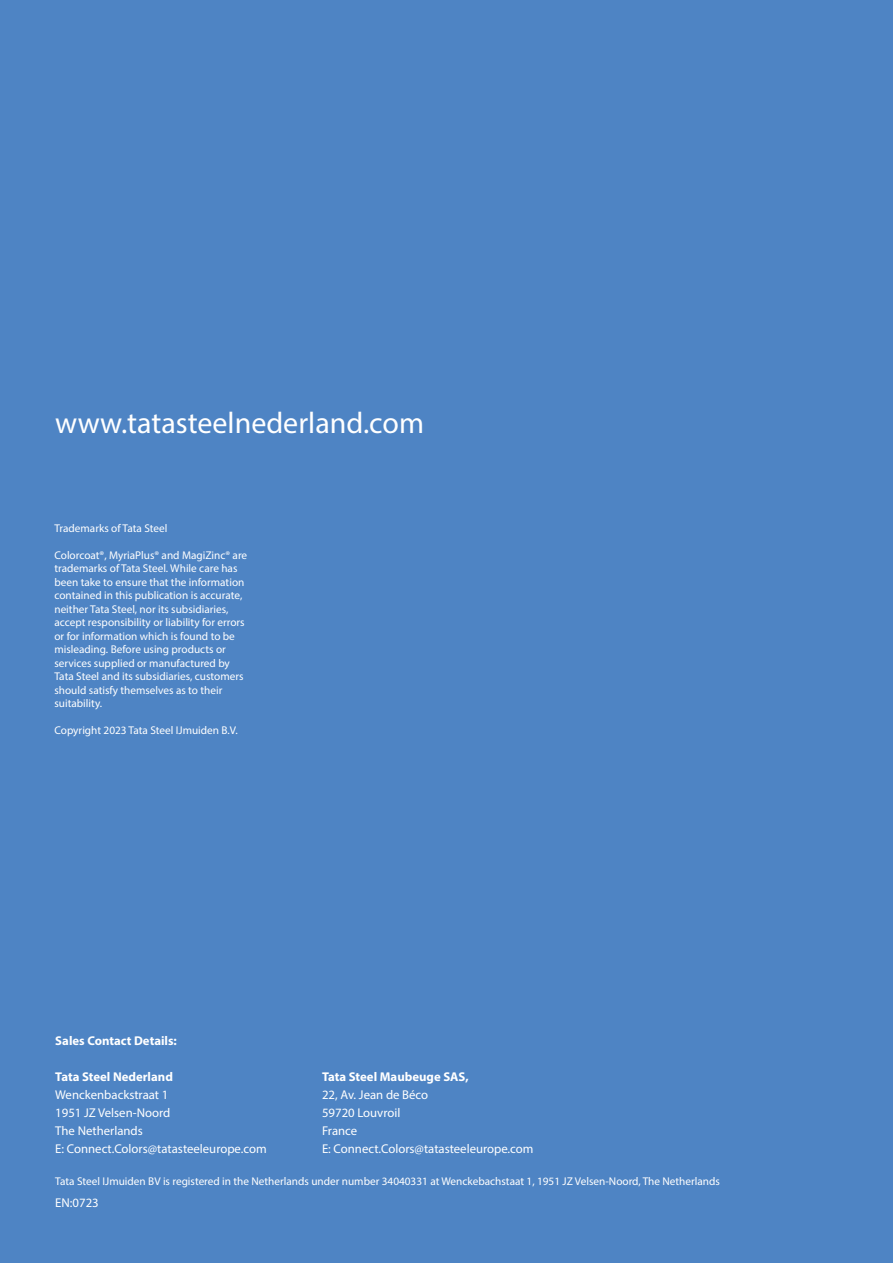
<style>
.page{position:relative;width:893px;height:1263px;background:#4e84c4}
.page>*{position:absolute;margin:0;border:0;box-sizing:border-box;transform-origin:0 0}
.t1{font:30px "Myriad Pro";color:#fff}
.t2{font:12.75px/18px "Myriad Pro";color:#fff}
.t3{font:700 12.75px "Myriad Pro";color:#fff}
.t4{font:11.25px/13.5px "Myriad Pro";color:#fff}
</style>
<div class="page">
<h1 class="t1" style="left:55px;top:405px;width:370px">www.tatasteelnederland.com</h1>
<p class="t4" style="left:54px;top:521px;width:115px">Trademarks of Tata Steel</p>
<p class="t4" style="left:54px;top:548px;width:194px">Colorcoat®, MyriaPlus® and MagiZinc® are trademarks of Tata Steel. While care has been take to ensure that the information contained in this publication is accurate, neither Tata Steel, nor its subsidiaries, accept responsibility or liability for errors or for information which is found to be misleading. Before using products or services supplied or manufactured by Tata Steel and its subsidiaries, customers should satisfy themselves as to their suitability.</p>
<p class="t4" style="left:54px;top:724px;width:185px">Copyright 2023 Tata Steel IJmuiden B.V.</p>
<p class="t3" style="left:55px;top:1033px;width:123px">Sales Contact Details:</p>
<p class="t3" style="left:55px;top:1069px;width:119px">Tata Steel Nederland</p>
<p class="t2" style="left:55px;top:1086px;width:213px">Wenckenbackstraat 1<br>1951 JZ Velsen-Noord<br>The Netherlands<br>E: Connect.Colors@tatasteeleurope.com</p>
<p class="t3" style="left:322px;top:1069px;width:148px">Tata Steel Maubeuge SAS,</p>
<p class="t2" style="left:322px;top:1086px;width:213px">22, Av. Jean de Béco<br>59720 Louvroil<br>France<br>E: Connect.Colors@tatasteeleurope.com</p>
<p class="t4" style="left:55px;top:1174px;width:666px">Tata Steel IJmuiden BV is registered in the Netherlands under number 34040331 at Wenckebachstaat 1, 1951 JZ Velsen-Noord, The Netherlands</p>
<p class="t2" style="left:55px;top:1194px;width:45px">EN:0723</p>
</div>
